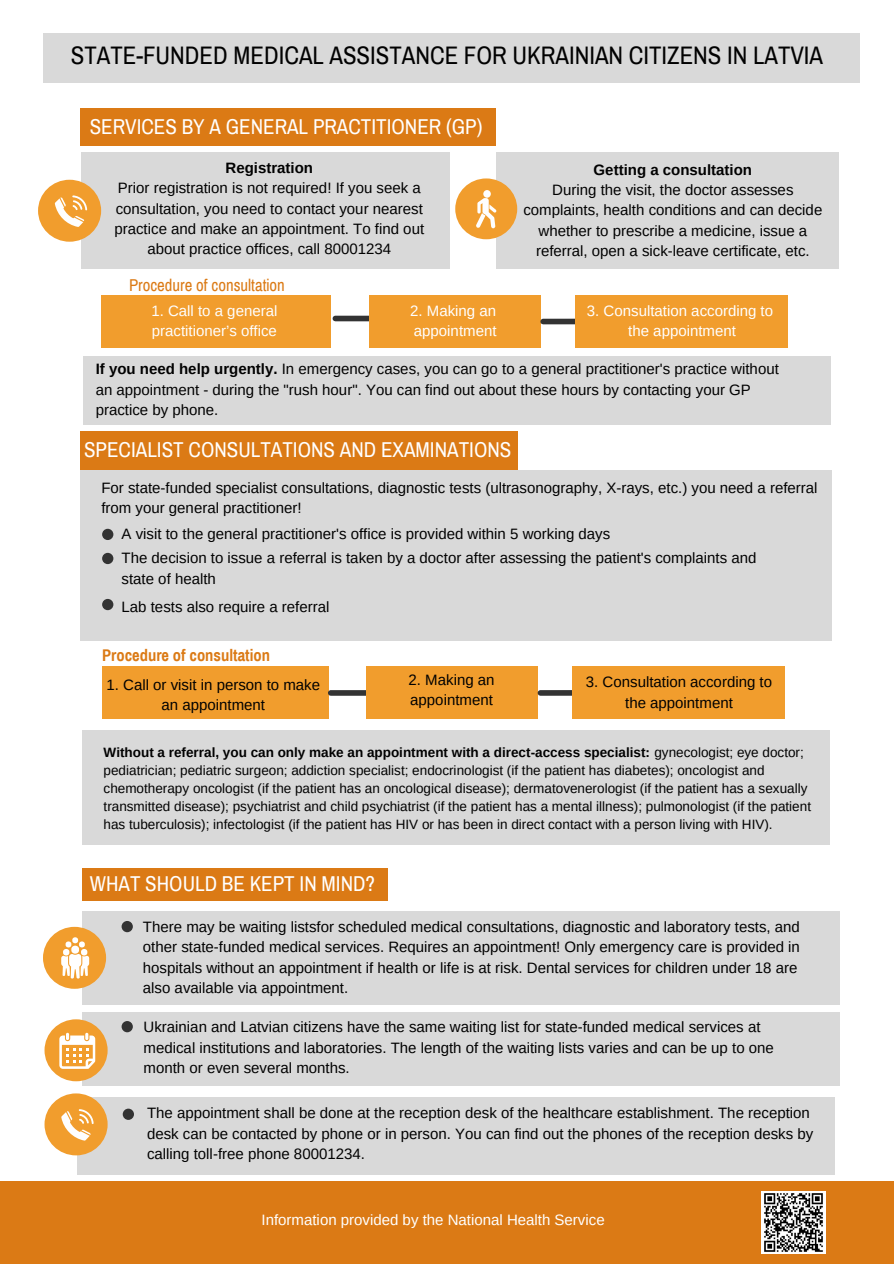
<style>
.page{position:relative;width:894px;height:1264px;background:#fff}
.page>*{position:absolute;margin:0;border:0;box-sizing:border-box;transform-origin:0 0}
.t1{font:24.75px "Archivo Narrow";color:#010101}
.t2{font:21px "Archivo Narrow";color:#fff}
.t3{font:16.8px "Archivo Narrow";color:#db7a15}
.t4{font:700 16.5px "Archivo Narrow";color:#db7a15}
.t5{font:15px/20.2px "Arimo";color:#010101}
.t6{font:15px "Arimo";color:#fff}
.t7{font:15px/20.2px "Arimo";color:#fefefe}
.t8{font:700 15px "Arimo";color:#010101}
.t9{font:13.5px/18px "Arimo";color:#010101}
.s1{font-weight:700}
</style>
<div class="page">
<img style="left:760px;top:1190px;width:62px;height:63px">
<div style="left:101px;top:295px;width:230px;height:53px;background:#f19d2d"></div>
<div style="left:80px;top:431px;width:437px;height:39px;background:#db7a15"></div>
<div style="left:82px;top:867px;width:305px;height:33px;background:#db7a15"></div>
<div style="left:82px;top:153px;width:368px;height:116px;background:#d9d9d9"></div>
<div style="left:496px;top:153px;width:343px;height:116px;background:#d9d9d9"></div>
<div style="left:82px;top:911px;width:756px;height:93px;background:#d9d9d9"></div>
<div style="left:121px;top:921px;width:12px;height:11px;background:#333;border-radius:50%"></div>
<div style="left:82px;top:1012px;width:756px;height:74px;background:#d9d9d9"></div>
<div style="left:77px;top:1097px;width:757px;height:78px;background:#d9d9d9"></div>
<div style="left:121px;top:1021px;width:12px;height:11px;background:#333;border-radius:50%"></div>
<div style="left:123px;top:1108px;width:11px;height:11px;background:#333;border-radius:50%"></div>
<div style="left:335px;top:316px;width:87px;height:5px;background:#333"></div>
<div style="left:80px;top:470px;width:751px;height:170px;background:#d9d9d9"></div>
<div style="left:80px;top:108px;width:416px;height:38px;background:#db7a15"></div>
<div style="left:38px;top:180px;width:63px;height:62px;background:#f19d2d;border-radius:50%"></div>
<div style="left:370px;top:295px;width:171px;height:53px;background:#f19d2d"></div>
<div style="left:543px;top:318px;width:84px;height:6px;background:#333"></div>
<div style="left:575px;top:295px;width:212px;height:53px;background:#f19d2d"></div>
<div style="left:102px;top:529px;width:11px;height:11px;background:#333;border-radius:50%"></div>
<div style="left:102px;top:553px;width:11px;height:11px;background:#333;border-radius:50%"></div>
<div style="left:102px;top:599px;width:11px;height:11px;background:#333;border-radius:50%"></div>
<div style="left:82px;top:730px;width:746px;height:115px;background:#d9d9d9"></div>
<div style="left:0;top:1181px;width:760px;height:82px;background:#db7a15"></div>
<div style="left:825px;top:1181px;width:68px;height:82px;background:#db7a15"></div>
<div style="left:745px;top:1181px;width:105px;height:9px;background:#db7a15"></div>
<div style="left:102px;top:666px;width:226px;height:53px;background:#f19d2d"></div>
<div style="left:330px;top:690px;width:87px;height:5px;background:#333"></div>
<div style="left:366px;top:666px;width:172px;height:53px;background:#f19d2d"></div>
<div style="left:540px;top:690px;width:84px;height:5px;background:#333"></div>
<div style="left:572px;top:666px;width:213px;height:53px;background:#f19d2d"></div>
<div style="left:744px;top:1253px;width:105px;height:10px;background:#db7a15"></div>
<div style="left:455px;top:178px;width:62px;height:61px;background:#f19d2d;border-radius:50%"></div>
<svg style="left:476px;top:190px;width:20px;height:38px"></svg>
<svg style="left:55px;top:195px;width:32px;height:32px"></svg>
<div style="left:43px;top:926px;width:63px;height:62px;background:#f19d2d;border-radius:50%"></div>
<div style="left:44px;top:1093px;width:64px;height:62px;background:#f19d2d;border-radius:50%"></div>
<svg style="left:61px;top:1109px;width:33px;height:31px"></svg>
<div style="left:81px;top:948px;width:6px;height:7px;background:#fff;border-radius:3px"></div>
<div style="left:63px;top:948px;width:6px;height:7px;background:#fff;border-radius:3px"></div>
<svg style="left:61px;top:954px;width:28px;height:24px"></svg>
<div style="left:71px;top:945px;width:8px;height:8px;background:#fff;border-radius:4px"></div>
<svg style="left:66px;top:937px;width:19px;height:10px"></svg>
<div style="left:44px;top:1019px;width:64px;height:62px;background:#f19d2d;border-radius:50%"></div>
<svg style="left:59px;top:1032px;width:36px;height:36px"></svg>
<div style="left:84px;top:356px;width:746px;height:69px;background:#d9d9d9"></div>
<div style="left:43px;top:33px;width:816px;height:49px;background:#d9d9d9"></div>
<p class="t1" style="left:71px;top:43px;width:753px">STATE-FUNDED MEDICAL ASSISTANCE FOR UKRAINIAN CITIZENS IN LATVIA</p>
<p class="t2" style="left:90px;top:116px;width:394px">SERVICES BY A GENERAL PRACTITIONER (GP)</p>
<p class="t8" style="left:225px;top:159px;width:89px">Registration</p>
<p class="t5" style="left:114px;top:178px;width:311px;text-align:center">Prior registration is not required! If you seek a consultation, you need to contact your nearest practice and make an appointment. To find out about practice offices, call 80001234</p>
<p class="t3" style="left:129px;top:276px;width:157px">Procedure of consultation</p>
<p class="t7" style="left:151px;top:300px;width:127px">1. Call to a general practitioner’s office</p>
<p class="t6" style="left:410px;top:302px;width:87px">2. Making an</p>
<p class="t6" style="left:414px;top:322px;width:84px">appointment</p>
<p class="t8" style="left:593px;top:161px;width:160px">Getting a consultation</p>
<p class="t5" style="left:523px;top:180px;width:300px;text-align:center">During the visit, the doctor assesses complaints, health conditions and can decide whether to prescribe a medicine, issue a referral, open a sick-leave certificate, etc.</p>
<p class="t6" style="left:586px;top:302px;width:188px">3. Consultation according to</p>
<p class="t6" style="left:628px;top:322px;width:109px">the appointment</p>
<p class="t5" style="left:96px;top:359px;width:684px"><span class="s1">If you need help urgently.</span> In emergency cases, you can go to a general practitioner's practice without an appointment - during the "rush hour". You can find out about these hours by contacting your GP practice by phone.</p>
<p class="t2" style="left:84px;top:439px;width:428px">SPECIALIST CONSULTATIONS AND EXAMINATIONS</p>
<p class="t5" style="left:101px;top:477px;width:717px">For state-funded specialist consultations, diagnostic tests (ultrasonography, X-rays, etc.) you need a referral from your general practitioner!</p>
<p class="t5" style="left:121px;top:524px;width:490px">A visit to the general practitioner's office is provided within 5 working days</p>
<p class="t5" style="left:121px;top:548px;width:636px">The decision to issue a referral is taken by a doctor after assessing the patient's complaints and state of health</p>
<p class="t5" style="left:121px;top:596px;width:209px">Lab tests also require a referral</p>
<p class="t4" style="left:102px;top:646px;width:169px">Procedure of consultation</p>
<p class="t5" style="left:106px;top:674px;width:215px;text-align:center">1. Call or visit in person to make an appointment</p>
<p class="t5" style="left:408px;top:669px;width:87px">2. Making an appointment</p>
<p class="t5" style="left:585px;top:672px;width:188px;text-align:center">3. Consultation according to the appointment</p>
<p class="t9" style="left:104px;top:743px;width:708px"><span class="s1">Without a referral, you can only make an appointment with a direct-access specialist:</span> gynecologist; eye doctor; pediatrician; pediatric surgeon; addiction specialist; endocrinologist (if the patient has diabetes); oncologist and chemotherapy oncologist (if the patient has an oncological disease); dermatovenerologist (if the patient has a sexually transmitted disease); psychiatrist and child psychiatrist (if the patient has a mental illness); pulmonologist (if the patient has tuberculosis); infectologist (if the patient has HIV or has been in direct contact with a person living with HIV).</p>
<p class="t2" style="left:90px;top:872px;width:287px">WHAT SHOULD BE KEPT IN MIND?</p>
<p class="t5" style="left:143px;top:916px;width:658px">There may be waiting listsfor scheduled medical consultations, diagnostic and laboratory tests, and other state-funded medical services. Requires an appointment! Only emergency care is provided in hospitals without an appointment if health or life is at risk. Dental services for children under 18 are also available via appointment.</p>
<p class="t5" style="left:143px;top:1017px;width:631px">Ukrainian and Latvian citizens have the same waiting list for state-funded medical services at medical institutions and laboratories. The length of the waiting lists varies and can be up to one month or even several months.</p>
<p class="t5" style="left:147px;top:1102px;width:667px">The appointment shall be done at the reception desk of the healthcare establishment. The reception desk can be contacted by phone or in person. You can find out the phones of the reception desks by calling toll-free phone 80001234.</p>
<p class="t6" style="left:261px;top:1211px;width:344px">Information provided by the National Health Service</p>
</div>
